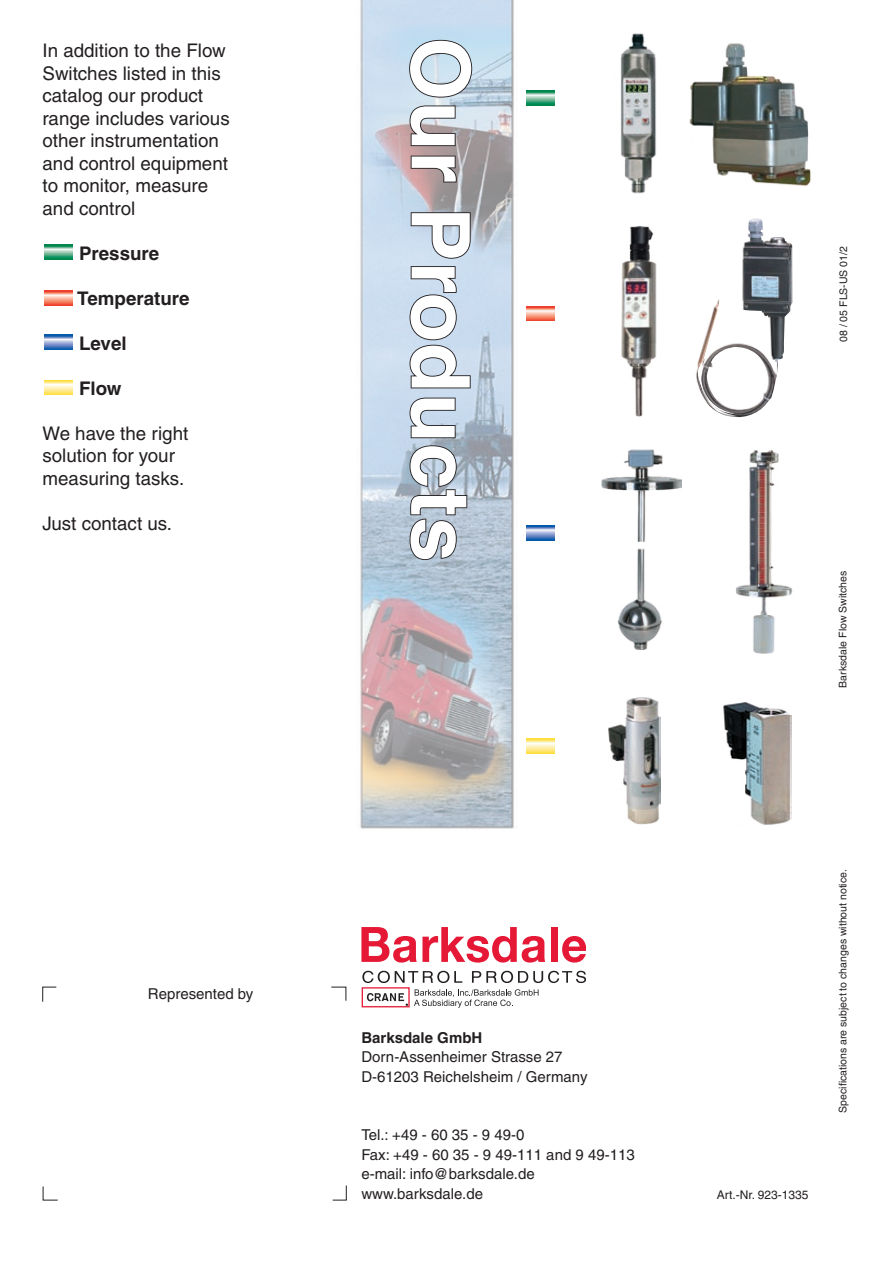
<style>
.page{position:relative;width:893px;height:1263px;background:#fff}
.page>*{position:absolute;margin:0;border:0;box-sizing:border-box;transform-origin:0 0}
.t1{font:700 81px "Helvetica";letter-spacing:.01em;color:#fff}
.t2{font:18.75px/22.5px "Helvetica";color:#231f20}
.t3{font:700 18.75px "Helvetica";color:#231f20}
.t4{font:15px/19.5px "Helvetica";color:#231f20}
.t5{font:700 15px "Helvetica";color:#231f20}
.t6{font:12px "Helvetica";color:#231f20}
.t7{font:10.5px "Helvetica";color:#231f20}
</style>
<div class="page">
<img style="left:360px;top:0;width:154px;height:829px">
<svg style="left:44px;top:245px;width:28px;height:14px"></svg>
<svg style="left:44px;top:335px;width:28px;height:14px"></svg>
<svg style="left:44px;top:291px;width:28px;height:14px"></svg>
<svg style="left:44px;top:380px;width:28px;height:15px"></svg>
<svg style="left:526px;top:90px;width:28px;height:15px"></svg>
<svg style="left:526px;top:306px;width:28px;height:15px"></svg>
<svg style="left:526px;top:525px;width:28px;height:15px"></svg>
<svg style="left:526px;top:739px;width:28px;height:14px"></svg>
<svg style="left:362px;top:971px;width:100px;height:12px"></svg>
<svg style="left:472px;top:971px;width:114px;height:12px"></svg>
<svg style="left:361px;top:927px;width:184px;height:35px"></svg>
<div style="left:551px;top:927px;width:6px;height:35px;background:#e51836"></div>
<svg style="left:562px;top:936px;width:24px;height:26px"></svg>
<div style="left:362px;top:987px;width:48px;height:20px;border:1px solid #e51836"></div>
<svg style="left:367px;top:993px;width:41px;height:12px"></svg>
<svg style="left:414px;top:989px;width:125px;height:18px"></svg>
<img style="left:690px;top:43px;width:121px;height:143px">
<img style="left:620px;top:33px;width:36px;height:161px">
<img style="left:696px;top:218px;width:96px;height:200px">
<img style="left:621px;top:226px;width:36px;height:191px">
<img style="left:601px;top:450px;width:81px;height:199px">
<img style="left:736px;top:449px;width:56px;height:204px">
<img style="left:608px;top:697px;width:53px;height:127px">
<img style="left:723px;top:702px;width:68px;height:123px">
<svg style="left:42px;top:986px;width:15px;height:16px"></svg>
<svg style="left:42px;top:1186px;width:16px;height:15px"></svg>
<svg style="left:332px;top:1185px;width:15px;height:16px"></svg>
<svg style="left:331px;top:986px;width:16px;height:15px"></svg>
<svg style="left:408px;top:39px;width:65px;height:59px;background:#afc1ce"></svg>
<svg style="left:409px;top:105px;width:47px;height:42px;background:#a19ca0"></svg>
<svg style="left:410px;top:155px;width:48px;height:28px"></svg>
<svg style="left:409px;top:211px;width:63px;height:178px;background:#b1bfce"></svg>
<svg style="left:409px;top:397px;width:59px;height:164px;background:#9fabb9"></svg>
<p class="t2" style="left:43px;top:39px;width:189px">In addition to the Flow<br>Switches listed in this catalog our product range includes various other instrumentation and control equipment to monitor, measure and control</p>
<p class="t3" style="left:79px;top:242px;width:82px">Pressure</p>
<p class="t3" style="left:77px;top:287px;width:114px">Temperature</p>
<p class="t3" style="left:79px;top:332px;width:49px">Level</p>
<p class="t3" style="left:79px;top:377px;width:44px">Flow</p>
<p class="t2" style="left:43px;top:422px;width:147px">We have the right solution for your measuring tasks.</p>
<p class="t2" style="left:43px;top:512px;width:131px">Just contact us.</p>
<p class="t4" style="left:148px;top:984px;width:107px">Represented by</p>
<h1 class="t1" style="left:489px;top:37px;width:526px;rotate:90deg">Our Products</h1>
<p class="t5" style="left:361px;top:1028px;width:122px">Barksdale GmbH</p>
<p class="t4" style="left:361px;top:1047px;width:228px">Dorn-Assenheimer Strasse 27<br>D-61203 Reichelsheim / Germany</p>
<p class="t4" style="left:361px;top:1125px;width:275px">Tel.: +49 - 60 35 - 9 49-0<br>Fax: +49 - 60 35 - 9 49-111 and 9 49-113 e-mail: info@barksdale.de www.barksdale.de</p>
<p class="t7" style="left:837px;top:342px;width:97px;rotate:-90deg">08 / 05 FLS-US 01/2</p>
<p class="t7" style="left:837px;top:687px;width:118px;rotate:-90deg">Barksdale Flow Switches</p>
<p class="t7" style="left:837px;top:1112px;width:245px;rotate:-90deg">Specifications are subject to changes without notice.</p>
<p class="t6" style="left:717px;top:1187px;width:93px">Art.-Nr. 923-1335</p>
</div>
